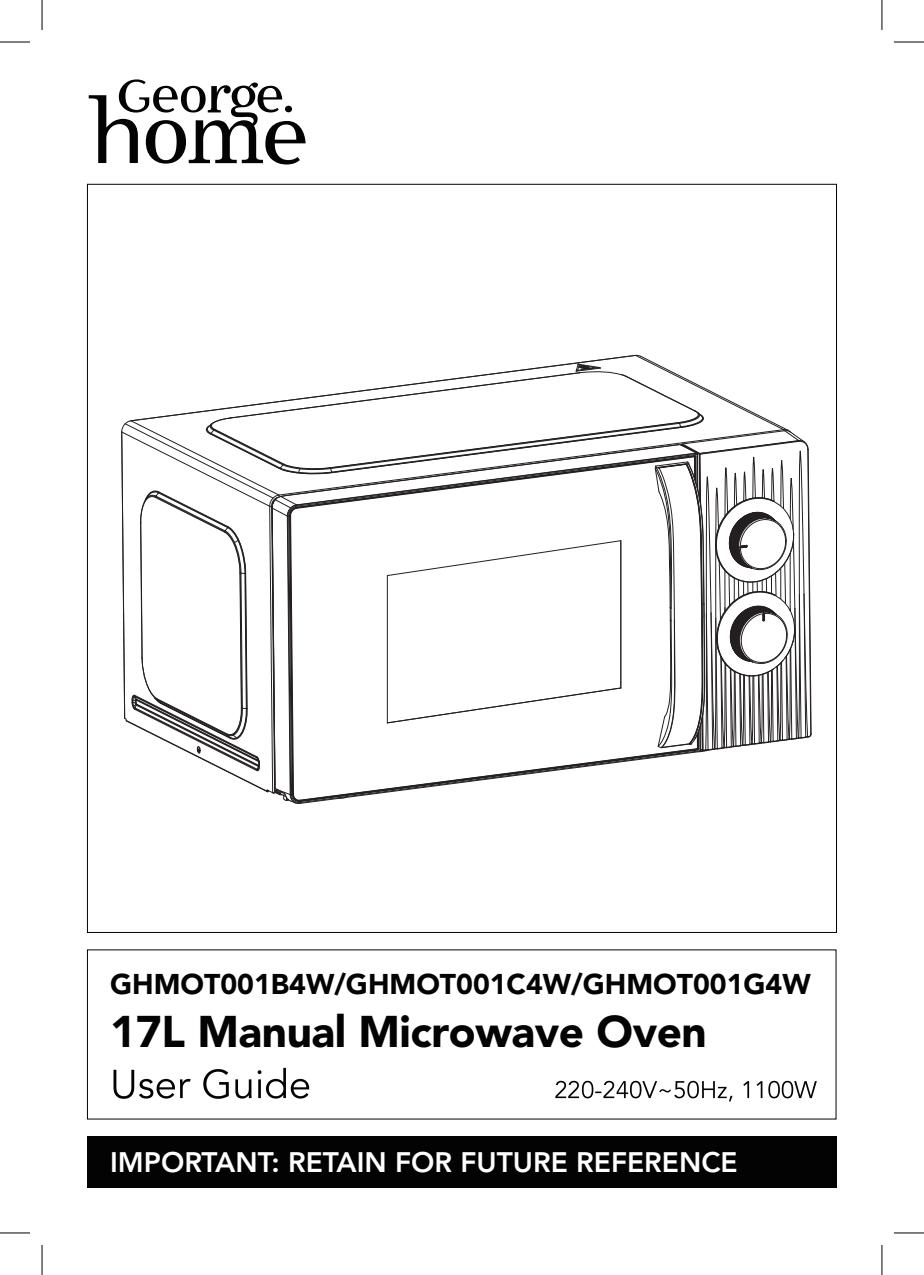
<style>
.page{position:relative;width:924px;height:1275px;background:#fff}
.page>*{position:absolute;margin:0;border:0;box-sizing:border-box;transform-origin:0 0}
.t1{font:900 44px "Avenir";letter-spacing:-.01em;color:#030303}
.t2{font:900 28.4px "Avenir";color:#030303}
.t3{font:800 28px "Avenir";color:#fff}
</style>
<div class="page">
<hr style="left:0;top:42px;width:30px;height:1px;background:#000">
<hr style="left:893px;top:42px;width:30px;height:1px;background:#000">
<hr style="left:0;top:1232px;width:30px;height:1px;background:#000">
<hr style="left:893px;top:1232px;width:30px;height:1px;background:#000">
<hr style="left:42px;top:0;width:1px;height:30px;background:#000">
<hr style="left:42px;top:1245px;width:1px;height:30px;background:#000">
<hr style="left:881px;top:0;width:1px;height:30px;background:#000">
<hr style="left:881px;top:1245px;width:1px;height:30px;background:#000">
<div style="left:87px;top:1136px;width:749px;height:51px;background:#030303"></div>
<svg style="left:113px;top:1067px;width:196px;height:31px"></svg>
<svg style="left:555px;top:1080px;width:261px;height:21px"></svg>
<svg style="left:89px;top:79px;width:722px;height:725px"></svg>
<p class="t2" style="left:110px;top:967px;width:701px">GHMOT001B4W/GHMOT001C4W/GHMOT001G4W</p>
<h1 class="t1" style="left:110px;top:1004px;width:598px">17L Manual Microwave Oven</h1>
<p class="t3" style="left:110px;top:1145px;width:628px">IMPORTANT: RETAIN FOR FUTURE REFERENCE</p>
</div>
